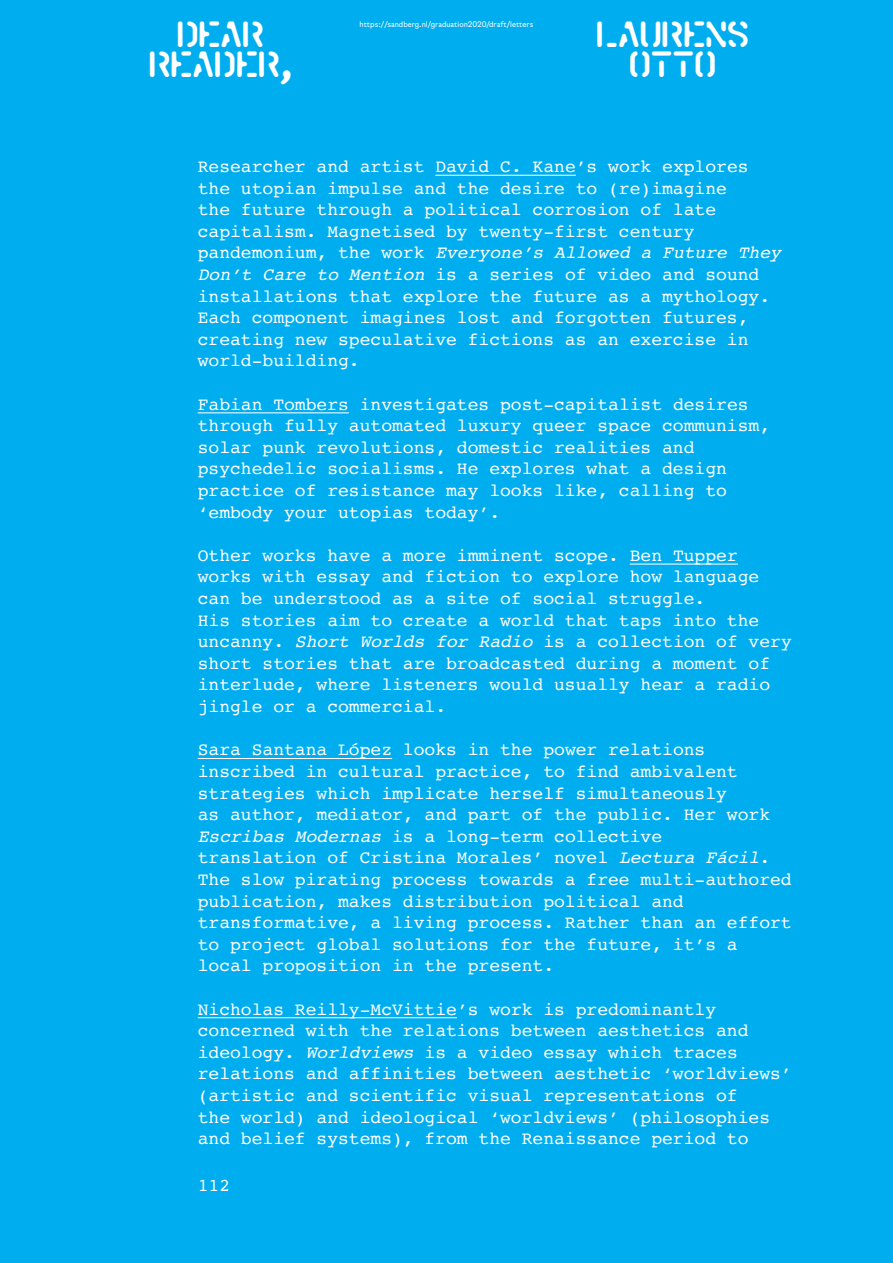
<style>
.page{position:relative;width:893px;height:1263px;background:#00aeef}
.page>*{position:absolute;margin:0;border:0;box-sizing:border-box;transform-origin:0 0}
.t1{font:36.45px/29.8px "Marsh Sandberg";color:#fff;text-align:center}
.t2{font:22.5px "Marsh";color:#fff}
.t3{font:18px/21.6px "Courier";color:#fff}
.t4{font:7.5px "Bill";color:#fff}
.s1{font-style:italic}
</style>
<div class="page">
<hr style="left:435px;top:175px;width:141px;height:1px;background:#fff">
<hr style="left:198px;top:412px;width:151px;height:1px;background:#fff">
<hr style="left:630px;top:563px;width:108px;height:2px;background:#fff">
<hr style="left:198px;top:758px;width:194px;height:1px;background:#fff">
<hr style="left:198px;top:1017px;width:259px;height:1px;background:#fff">
<p class="t4" style="left:360px;top:19px;width:175px">https://sandberg.nl/graduation2020/draft/letters</p>
<h1 class="t1" style="left:149px;top:22px;width:145px">DEAR<br>READER,</h1>
<h1 class="t1" style="left:596px;top:22px;width:154px">LAURENS<br>OTTO</h1>
<p class="t3" style="left:198px;top:157px;width:585px">Researcher and artist David C. Kane’s work explores the utopian impulse and the desire to (re)imagine<br>the future through a political corrosion of late capitalism. Magnetised by twenty-first century pandemonium, the work <span class="s1">Everyone’s Allowed a Future They Don’t Care to Mention</span> is a series of video and sound installations that explore the future as a mythology.<br>Each component imagines lost and forgotten futures, creating new speculative fictions as an exercise in world-building.</p>
<p class="t3" style="left:198px;top:394px;width:574px">Fabian Tombers investigates post-capitalist desires through fully automated luxury queer space communism, solar punk revolutions, domestic realities and psychedelic socialisms. He explores what a design practice of resistance may looks like, calling to ‘embody your utopias today’.</p>
<p class="t3" style="left:198px;top:545px;width:596px">Other works have a more imminent scope. Ben Tupper works with essay and fiction to explore how language can be understood as a site of social struggle.<br>His stories aim to create a world that taps into the uncanny. <span class="s1">Short Worlds for Radio</span> is a collection of very short stories that are broadcasted during a moment of interlude, where listeners would usually hear a radio jingle or a commercial.</p>
<p class="t3" style="left:198px;top:740px;width:596px">Sara Santana López looks in the power relations inscribed in cultural practice, to find ambivalent strategies which implicate herself simultaneously<br>as author, mediator, and part of the public. Her work <span class="s1">Escribas Modernas</span> is a long-term collective<br>translation of Cristina Morales’ novel <span class="s1">Lectura Fácil</span>.<br>The slow pirating process towards a free multi-authored publication, makes distribution political and transformative, a living process. Rather than an effort to project global solutions for the future, it’s a local proposition in the present.</p>
<p class="t3" style="left:198px;top:999px;width:596px">Nicholas Reilly-McVittie’s work is predominantly concerned with the relations between aesthetics and ideology. <span class="s1">Worldviews</span> is a video essay which traces relations and affinities between aesthetic ‘worldviews’ (artistic and scientific visual representations of<br>the world) and ideological ‘worldviews’ (philosophies and belief systems), from the Renaissance period to</p>
<p class="t2" style="left:433px;top:161px;width:28px">64</p>
<p class="t3" style="left:198px;top:1176px;width:34px">112</p>
</div>
